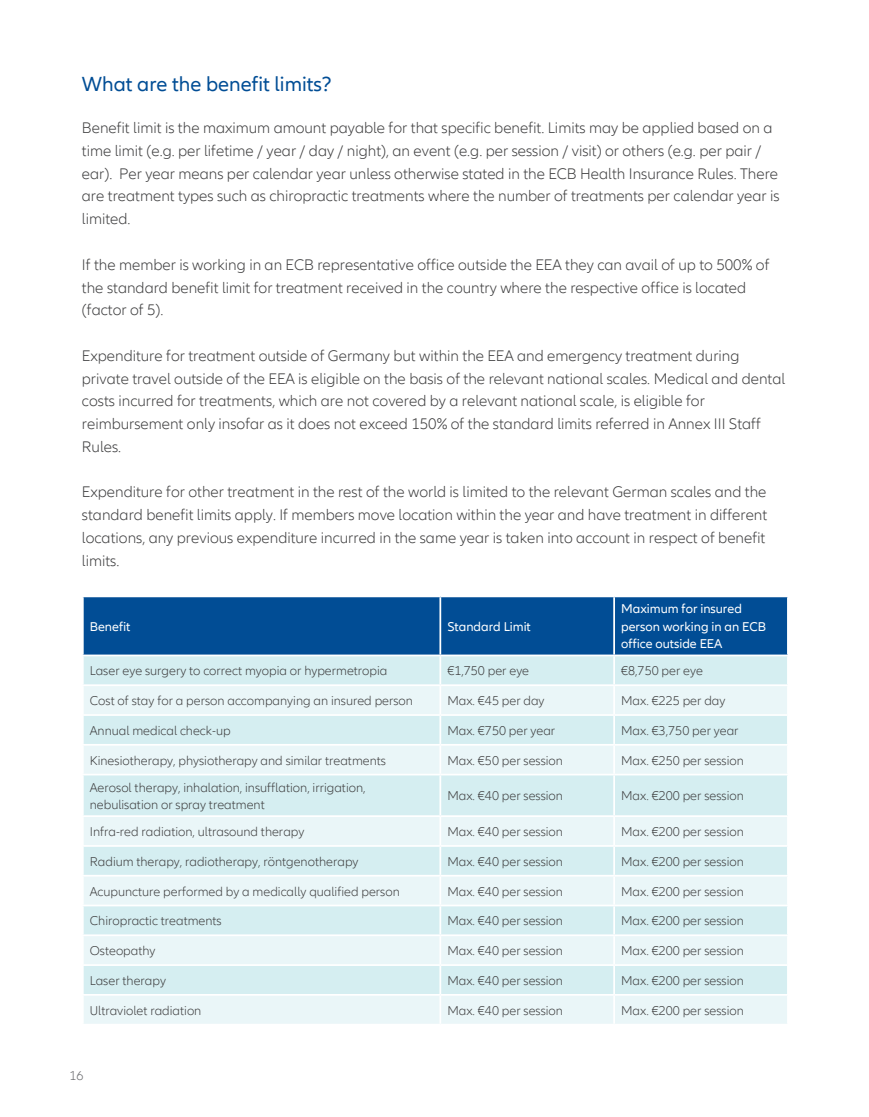
<style>
.page{position:relative;width:869px;height:1117px;background:#fff}
.page>*{position:absolute;margin:0;border:0;box-sizing:border-box;transform-origin:0 0}
.Normal_1{font:21px "Allianz Neo";color:#014d95}
.Normal_1-2{font:300 15.75px/22.8px "Allianz Neo";color:#3e3e3f}
.t1{font:300 13.12px/17.5px "Allianz Neo";color:#3e3e3f}
.t2{font:13.12px/17.5px "Allianz Neo";color:#fff}
.t3{font:300 13.12px "Allianz Neo";color:#6c6d70}
</style>
<div class="page">
<div style="left:84px;top:597px;width:702px;height:57px;background:#014d95"></div>
<div style="left:84px;top:656px;width:702px;height:28px;background:#d5eef1"></div>
<svg style="left:84px;top:686px;width:702px;height:337px;background:#e0f2f4"></svg>
<hr style="left:439px;top:597px;width:2px;height:57px;background:#fff">
<hr style="left:613px;top:597px;width:1px;height:57px;background:#fff">
<hr style="left:439px;top:656px;width:2px;height:28px;background:#fff">
<hr style="left:439px;top:686px;width:2px;height:28px;background:#fff">
<hr style="left:82px;top:714px;width:358px;height:1px;background:#fff">
<hr style="left:440px;top:714px;width:174px;height:1px;background:#fff">
<hr style="left:439px;top:715px;width:2px;height:28px;background:#fff">
<hr style="left:614px;top:714px;width:174px;height:1px;background:#fff">
<hr style="left:82px;top:743px;width:358px;height:2px;background:#fff">
<hr style="left:440px;top:743px;width:174px;height:2px;background:#fff">
<hr style="left:439px;top:745px;width:2px;height:28px;background:#fff">
<hr style="left:614px;top:743px;width:174px;height:2px;background:#fff">
<svg style="left:613px;top:656px;width:1px;height:117px"></svg>
<hr style="left:82px;top:773px;width:358px;height:2px;background:#fff">
<hr style="left:440px;top:773px;width:174px;height:2px;background:#fff">
<hr style="left:439px;top:775px;width:2px;height:40px;background:#fff">
<hr style="left:614px;top:773px;width:174px;height:2px;background:#fff">
<hr style="left:613px;top:775px;width:1px;height:40px;background:#fff">
<hr style="left:82px;top:815px;width:358px;height:1px;background:#fff">
<hr style="left:440px;top:815px;width:174px;height:1px;background:#fff">
<hr style="left:439px;top:816px;width:2px;height:28px;background:#fff">
<hr style="left:614px;top:815px;width:174px;height:1px;background:#fff">
<hr style="left:82px;top:844px;width:358px;height:2px;background:#fff">
<hr style="left:440px;top:844px;width:174px;height:2px;background:#fff">
<hr style="left:439px;top:846px;width:2px;height:28px;background:#fff">
<hr style="left:614px;top:844px;width:174px;height:2px;background:#fff">
<hr style="left:82px;top:874px;width:358px;height:2px;background:#fff">
<hr style="left:440px;top:874px;width:174px;height:2px;background:#fff">
<hr style="left:439px;top:876px;width:2px;height:28px;background:#fff">
<hr style="left:614px;top:874px;width:174px;height:2px;background:#fff">
<hr style="left:82px;top:904px;width:358px;height:2px;background:#fff">
<hr style="left:440px;top:904px;width:174px;height:2px;background:#fff">
<hr style="left:439px;top:906px;width:2px;height:28px;background:#fff">
<hr style="left:614px;top:904px;width:174px;height:2px;background:#fff">
<hr style="left:82px;top:934px;width:358px;height:1px;background:#fff">
<hr style="left:440px;top:934px;width:174px;height:1px;background:#fff">
<hr style="left:439px;top:935px;width:2px;height:28px;background:#fff">
<hr style="left:614px;top:934px;width:174px;height:1px;background:#fff">
<hr style="left:82px;top:963px;width:358px;height:2px;background:#fff">
<hr style="left:440px;top:963px;width:174px;height:2px;background:#fff">
<hr style="left:439px;top:965px;width:2px;height:28px;background:#fff">
<hr style="left:614px;top:963px;width:174px;height:2px;background:#fff">
<hr style="left:82px;top:993px;width:358px;height:2px;background:#fff">
<hr style="left:440px;top:993px;width:174px;height:2px;background:#fff">
<hr style="left:439px;top:995px;width:2px;height:28px;background:#fff">
<hr style="left:614px;top:993px;width:174px;height:2px;background:#fff">
<svg style="left:613px;top:816px;width:1px;height:207px"></svg>
<p class="Normal_1" style="left:82px;top:72px;width:251px">What are the benefit limits?</p>
<p class="Normal_1-2" style="left:82px;top:117px;width:699px">Benefit limit is the maximum amount payable for that specific benefit. Limits may be applied based on a time limit (e.g. per lifetime / year / day / night), an event (e.g. per session / visit) or others (e.g. per pair / ear). Per year means per calendar year unless otherwise stated in the ECB Health Insurance Rules. There are treatment types such as chiropractic treatments where the number of treatments per calendar year is limited.</p>
<p class="Normal_1-2" style="left:82px;top:253px;width:688px">If the member is working in an ECB representative office outside the EEA they can avail of up to 500% of the standard benefit limit for treatment received in the country where the respective office is located (factor of 5).</p>
<p class="Normal_1-2" style="left:82px;top:344px;width:704px">Expenditure for treatment outside of Germany but within the EEA and emergency treatment during private travel outside of the EEA is eligible on the basis of the relevant national scales. Medical and dental costs incurred for treatments, which are not covered by a relevant national scale, is eligible for reimbursement only insofar as it does not exceed 150% of the standard limits referred in Annex III Staff Rules.</p>
<p class="Normal_1-2" style="left:82px;top:481px;width:686px">Expenditure for other treatment in the rest of the world is limited to the relevant German scales and the standard benefit limits apply. If members move location within the year and have treatment in different locations, any previous expenditure incurred in the same year is taken into account in respect of benefit limits.</p>
<p class="t2" style="left:90px;top:618px;width:42px">Benefit</p>
<p class="t2" style="left:447px;top:618px;width:85px">Standard Limit</p>
<p class="t2" style="left:621px;top:600px;width:146px">Maximum for insured person working in an ECB office outside EEA</p>
<p class="t1" style="left:90px;top:662px;width:299px">Laser eye surgery to correct myopia or hypermetropia</p>
<p class="t1" style="left:447px;top:662px;width:83px">€1,750 per eye</p>
<p class="t1" style="left:621px;top:662px;width:83px">€8,750 per eye</p>
<p class="t1" style="left:90px;top:692px;width:324px">Cost of stay for a person accompanying an insured person</p>
<p class="t1" style="left:447px;top:692px;width:99px">Max. €45 per day</p>
<p class="t1" style="left:621px;top:692px;width:106px">Max. €225 per day</p>
<p class="t1" style="left:90px;top:722px;width:142px">Annual medical check-up</p>
<p class="t1" style="left:447px;top:722px;width:109px">Max. €750 per year</p>
<p class="t1" style="left:621px;top:722px;width:119px">Max. €3,750 per year</p>
<p class="t1" style="left:90px;top:751px;width:297px">Kinesiotherapy, physiotherapy and similar treatments</p>
<p class="t1" style="left:447px;top:751px;width:117px">Max. €50 per session</p>
<p class="t1" style="left:621px;top:751px;width:124px">Max. €250 per session</p>
<p class="t1" style="left:90px;top:778px;width:277px">Aerosol therapy, inhalation, insufflation, irrigation, nebulisation or spray treatment</p>
<p class="t1" style="left:447px;top:787px;width:117px">Max. €40 per session</p>
<p class="t1" style="left:621px;top:787px;width:124px">Max. €200 per session</p>
<p class="t1" style="left:90px;top:823px;width:216px">Infra-red radiation, ultrasound therapy</p>
<p class="t1" style="left:447px;top:823px;width:117px">Max. €40 per session</p>
<p class="t1" style="left:621px;top:823px;width:124px">Max. €200 per session</p>
<p class="t1" style="left:90px;top:852px;width:270px">Radium therapy, radiotherapy, röntgenotherapy</p>
<p class="t1" style="left:447px;top:852px;width:117px">Max. €40 per session</p>
<p class="t1" style="left:621px;top:852px;width:124px">Max. €200 per session</p>
<p class="t1" style="left:90px;top:882px;width:311px">Acupuncture performed by a medically qualified person</p>
<p class="t1" style="left:447px;top:882px;width:117px">Max. €40 per session</p>
<p class="t1" style="left:621px;top:882px;width:124px">Max. €200 per session</p>
<p class="t1" style="left:90px;top:912px;width:133px">Chiropractic treatments</p>
<p class="t1" style="left:447px;top:912px;width:117px">Max. €40 per session</p>
<p class="t1" style="left:621px;top:912px;width:124px">Max. €200 per session</p>
<p class="t1" style="left:90px;top:942px;width:67px">Osteopathy</p>
<p class="t1" style="left:447px;top:942px;width:117px">Max. €40 per session</p>
<p class="t1" style="left:621px;top:942px;width:124px">Max. €200 per session</p>
<p class="t1" style="left:90px;top:972px;width:78px">Laser therapy</p>
<p class="t1" style="left:447px;top:972px;width:117px">Max. €40 per session</p>
<p class="t1" style="left:621px;top:972px;width:124px">Max. €200 per session</p>
<p class="t1" style="left:90px;top:1001px;width:113px">Ultraviolet radiation</p>
<p class="t1" style="left:447px;top:1001px;width:117px">Max. €40 per session</p>
<p class="t1" style="left:621px;top:1001px;width:124px">Max. €200 per session</p>
<p class="t3" style="left:69px;top:1067px;width:16px">16</p>
</div>
